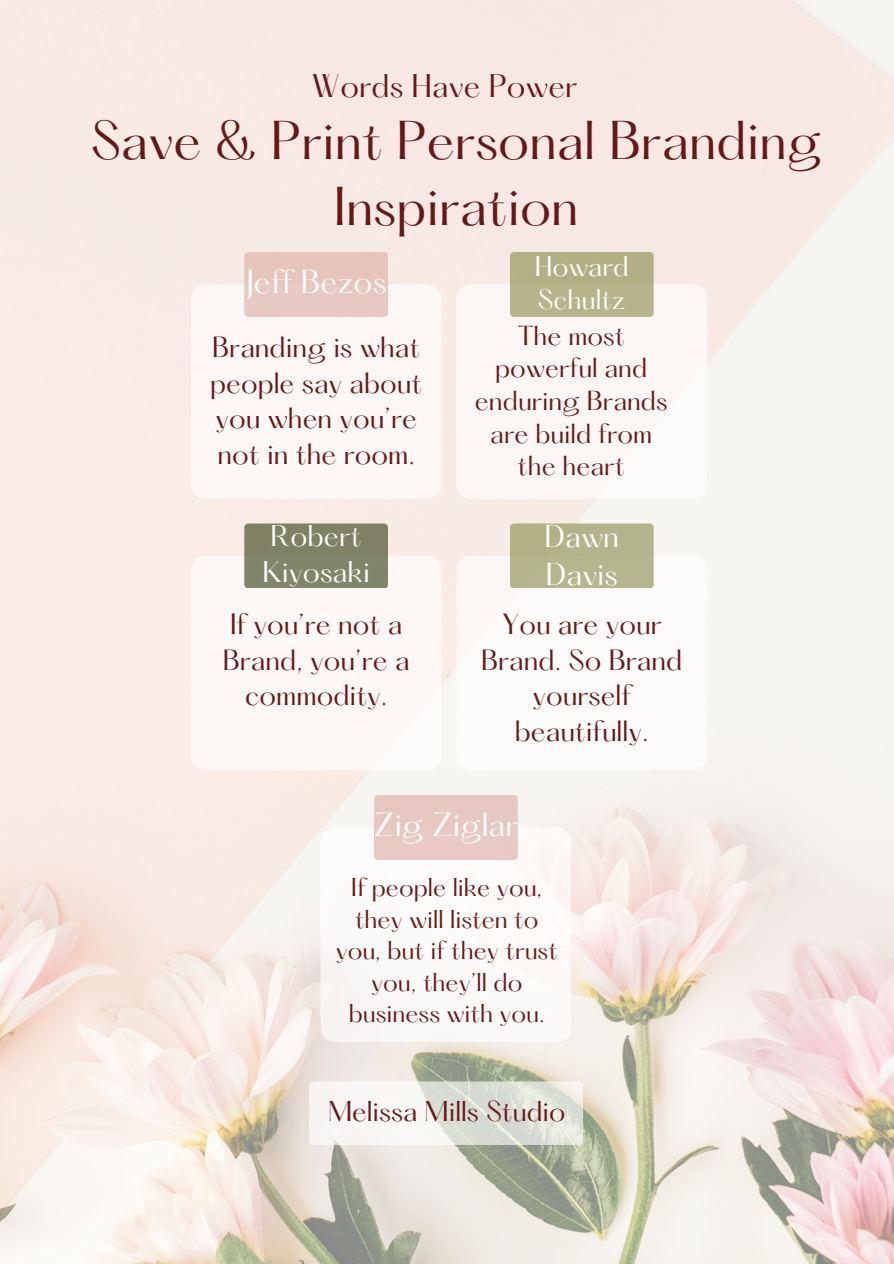
<style>
.page{position:relative;width:894px;height:1264px;background:#fff}
.page>*{position:absolute;margin:0;border:0;box-sizing:border-box;transform-origin:0 0}
.t1{font:47.7px/66.3px "Hatton";color:#661818;text-align:center}
.t2{font:29.1px "Hatton";color:#fff}
.t3{font:28.65px "Hatton";color:#661818}
.t4{font:27.6px/38.2px "Hatton";color:#fff}
.t5{font:26.1px/36px "Hatton";color:#fff;text-align:center}
.t6{font:25.5px/35.5px "Hatton";color:#661818;text-align:center}
.t7{font:25.05px "Hatton";color:#661818}
.t8{font:24.6px/33.8px "Hatton";color:#fff}
.t9{font:24px/32.7px "Hatton";color:#661818;text-align:center}
.t10{font:22.5px/31.5px "Hatton";color:#661818;text-align:center}
</style>
<div class="page">
<img style="left:0;top:0;width:893px;height:1263px">
<div style="left:191px;top:284px;width:250px;height:215px;background:#fcf7f5;border-radius:14px"></div>
<div style="left:456px;top:284px;width:250px;height:215px;background:#fcf7f4;border-radius:14px"></div>
<div style="left:191px;top:556px;width:250px;height:214px;background:#fdf8f5;border-radius:14px"></div>
<div style="left:456px;top:556px;width:250px;height:214px;background:#fff;border-radius:14px"></div>
<div style="left:320px;top:827px;width:251px;height:214px;background:#fbf9f8;border-radius:14px"></div>
<div style="left:244px;top:252px;width:144px;height:65px;background:#e7c6bf;border-radius:4px"></div>
<div style="left:509px;top:252px;width:144px;height:65px;background:#b4b288;border-radius:4px"></div>
<div style="left:244px;top:523px;width:144px;height:65px;background:#808264;border-radius:4px"></div>
<div style="left:509px;top:523px;width:144px;height:65px;background:#b4b58b;border-radius:4px"></div>
<div style="left:374px;top:795px;width:143px;height:65px;background:#e8c8c2;border-radius:4px"></div>
<svg style="left:309px;top:1081px;width:274px;height:64px"></svg>
<h2 class="t3" style="left:311px;top:72px;width:267px">Words Have Power</h2>
<h1 class="t1" style="left:91px;top:112px;width:732px">Save &amp; Print Personal Branding<br>Inspiration</h1>
<h3 class="t2" style="left:246px;top:268px;width:142px">Jeff Bezos</h3>
<h3 class="t8" style="left:534px;top:252px;width:95px">Howard<br>Schultz</h3>
<h2 class="t6" style="left:210px;top:332px;width:214px;text-align:left">Branding is what people say about you when you’re not in the room.</h2>
<h3 class="t9" style="left:475px;top:321px;width:194px">The most powerful and enduring Brands are build from the heart</h3>
<h3 class="t5" style="left:262px;top:520px;width:109px">Robert<br>Kiyosaki</h3>
<h3 class="t4" style="left:544px;top:519px;width:76px">Dawn<br>Davis</h3>
<h2 class="t6" style="left:223px;top:609px;width:188px">If you’re not a<br>Brand, you’re a commodity.</h2>
<p class="t6" style="left:481px;top:609px;width:203px">You are your<br>Brand. So Brand yourself beautifully.</p>
<h3 class="t2" style="left:373px;top:810px;width:146px">Zig Ziglar</h3>
<h3 class="t10" style="left:335px;top:874px;width:224px">If people like you, they will listen to you, but if they trust you, they’ll do business with you.</h3>
<h2 class="t7" style="left:328px;top:1099px;width:239px">Melissa Mills Studio</h2>
</div>
